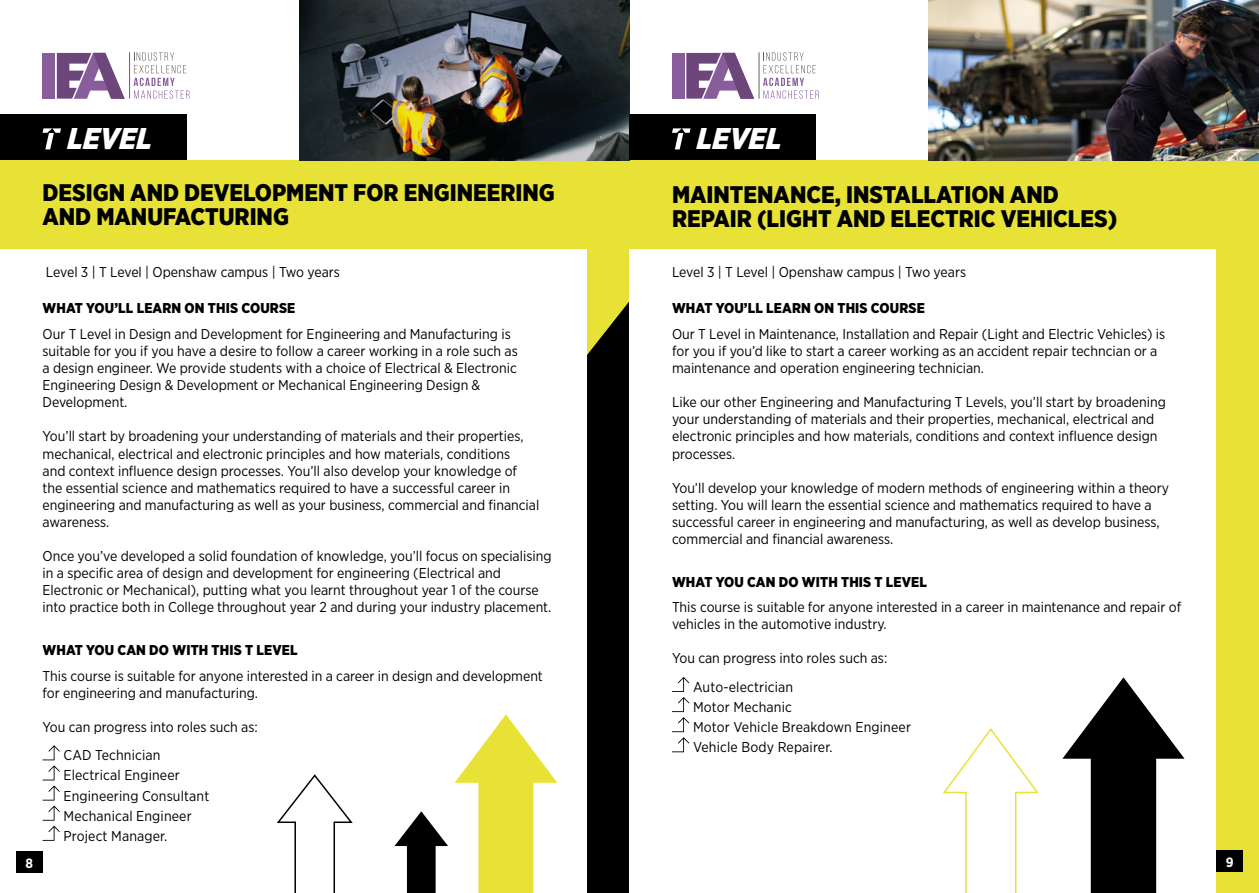
<style>
.page{position:relative;width:1259px;height:893px;background:#fff}
.page>*{position:absolute;margin:0;border:0;box-sizing:border-box;transform-origin:0 0}
.t1{font:italic 900 30px "Gotham Narrow";color:#fff}
.t2{font:900 24px/24px "Gotham Narrow";color:#000}
.t3{font:14.25px/17.1px "Gotham Narrow";color:#000}
.t4{font:900 14.25px "Gotham Narrow";letter-spacing:.01em;color:#000}
.t5{font:700 13.5px "Gotham Narrow";color:#fff}
</style>
<div class="page">
<div style="left:0;top:160px;width:1258px;height:733px;background:#e8e237"></div>
<div style="left:587px;top:302px;width:42px;height:591px;background:#000"></div>
<div style="left:0;top:249px;width:587px;height:644px;background:#fff"></div>
<img style="left:299px;top:0;width:330px;height:160px">
<div style="left:0;top:115px;width:186px;height:45px;background:#000"></div>
<svg style="left:43px;top:128px;width:18px;height:21px"></svg>
<svg style="left:134px;top:52px;width:56px;height:47px"></svg>
<div style="left:43px;top:53px;width:12px;height:46px;background:#895d9c"></div>
<svg style="left:57px;top:53px;width:68px;height:46px"></svg>
<hr style="left:129px;top:52px;width:1px;height:47px;background:#67615c">
<svg style="left:43px;top:745px;width:17px;height:96px"></svg>
<svg style="left:454px;top:714px;width:103px;height:179px"></svg>
<svg style="left:277px;top:774px;width:76px;height:119px"></svg>
<svg style="left:394px;top:811px;width:54px;height:82px"></svg>
<div style="left:629px;top:249px;width:587px;height:644px;background:#fff"></div>
<img style="left:929px;top:0;width:330px;height:160px">
<div style="left:629px;top:115px;width:187px;height:45px;background:#000"></div>
<svg style="left:672px;top:128px;width:18px;height:21px"></svg>
<svg style="left:763px;top:52px;width:56px;height:47px"></svg>
<div style="left:672px;top:53px;width:12px;height:46px;background:#895d9c"></div>
<svg style="left:686px;top:53px;width:68px;height:46px"></svg>
<hr style="left:759px;top:52px;width:1px;height:47px;background:#67615c">
<svg style="left:672px;top:677px;width:17px;height:75px"></svg>
<svg style="left:1062px;top:677px;width:122px;height:216px"></svg>
<svg style="left:943px;top:728px;width:96px;height:165px"></svg>
<div style="left:16px;top:852px;width:27px;height:21px;background:#000"></div>
<div style="left:1216px;top:850px;width:26px;height:22px;background:#000"></div>
<h1 class="t1" style="left:67px;top:119px;width:87px">LEVEL</h1>
<h2 class="t2" style="left:43px;top:180px;width:514px">DESIGN AND DEVELOPMENT FOR ENGINEERING<br>AND MANUFACTURING</h2>
<p class="t3" style="left:46px;top:264px;width:295px">Level 3 | T Level | Openshaw campus | Two years</p>
<p class="t4" style="left:43px;top:299px;width:254px">WHAT YOU’LL LEARN ON THIS COURSE</p>
<p class="t3" style="left:43px;top:325px;width:477px">Our T Level in Design and Development for Engineering and Manufacturing is suitable for you if you have a desire to follow a career working in a role such as a design engineer. We provide students with a choice of Electrical &amp; Electronic Engineering Design &amp; Development or Mechanical Engineering Design &amp; Development.</p>
<p class="t3" style="left:43px;top:428px;width:498px">You’ll start by broadening your understanding of materials and their properties, mechanical, electrical and electronic principles and how materials, conditions<br>and context influence design processes. You’ll also develop your knowledge of the essential science and mathematics required to have a successful career in engineering and manufacturing as well as your business, commercial and financial awareness.</p>
<p class="t3" style="left:43px;top:547px;width:510px">Once you’ve developed a solid foundation of knowledge, you’ll focus on specialising in a specific area of design and development for engineering (Electrical and Electronic or Mechanical), putting what you learnt throughout year 1 of the course into practice both in College throughout year 2 and during your industry placement.</p>
<p class="t4" style="left:43px;top:640px;width:256px">WHAT YOU CAN DO WITH THIS T LEVEL</p>
<p class="t3" style="left:43px;top:667px;width:502px">This course is suitable for anyone interested in a career in design and development for engineering and manufacturing.</p>
<p class="t3" style="left:64px;top:712px;width:196px;line-height:28.7px;text-indent:-21px">You can progress into roles such as:<br>CAD Technician</p>
<p class="t3" style="left:64px;top:765px;width:147px;line-height:20.1px">Electrical Engineer<br>Engineering Consultant<br>Mechanical Engineer<br>Project Manager.</p>
<h1 class="t1" style="left:697px;top:119px;width:87px">LEVEL</h1>
<h2 class="t2" style="left:672px;top:183px;width:447px">MAINTENANCE, INSTALLATION AND<br>REPAIR (LIGHT AND ELECTRIC VEHICLES)</h2>
<p class="t3" style="left:672px;top:264px;width:295px">Level 3 | T Level | Openshaw campus | Two years</p>
<p class="t4" style="left:672px;top:299px;width:254px">WHAT YOU’LL LEARN ON THIS COURSE</p>
<p class="t3" style="left:672px;top:325px;width:495px">Our T Level in Maintenance, Installation and Repair (Light and Electric Vehicles) is for you if you’d like to start a career working as an accident repair techncian or a maintenance and operation engineering technician.</p>
<p class="t3" style="left:672px;top:393px;width:495px">Like our other Engineering and Manufacturing T Levels, you’ll start by broadening your understanding of materials and their properties, mechanical, electrical and electronic principles and how materials, conditions and context influence design processes.</p>
<p class="t3" style="left:672px;top:479px;width:499px">You’ll develop your knowledge of modern methods of engineering within a theory setting. You will learn the essential science and mathematics required to have a successful career in engineering and manufacturing, as well as develop business, commercial and financial awareness.</p>
<p class="t4" style="left:672px;top:572px;width:256px">WHAT YOU CAN DO WITH THIS T LEVEL</p>
<p class="t3" style="left:672px;top:598px;width:511px">This course is suitable for anyone interested in a career in maintenance and repair of vehicles in the automotive industry.</p>
<p class="t3" style="left:693px;top:644px;width:196px;line-height:28.7px;text-indent:-21px">You can progress into roles such as:<br>Auto-electrician</p>
<p class="t3" style="left:693px;top:697px;width:219px;line-height:20.1px">Motor Mechanic<br>Motor Vehicle Breakdown Engineer<br>Vehicle Body Repairer.</p>
<p class="t5" style="left:26px;top:854px;width:9px">8</p>
<p class="t5" style="left:1225px;top:853px;width:9px">9</p>
</div>
